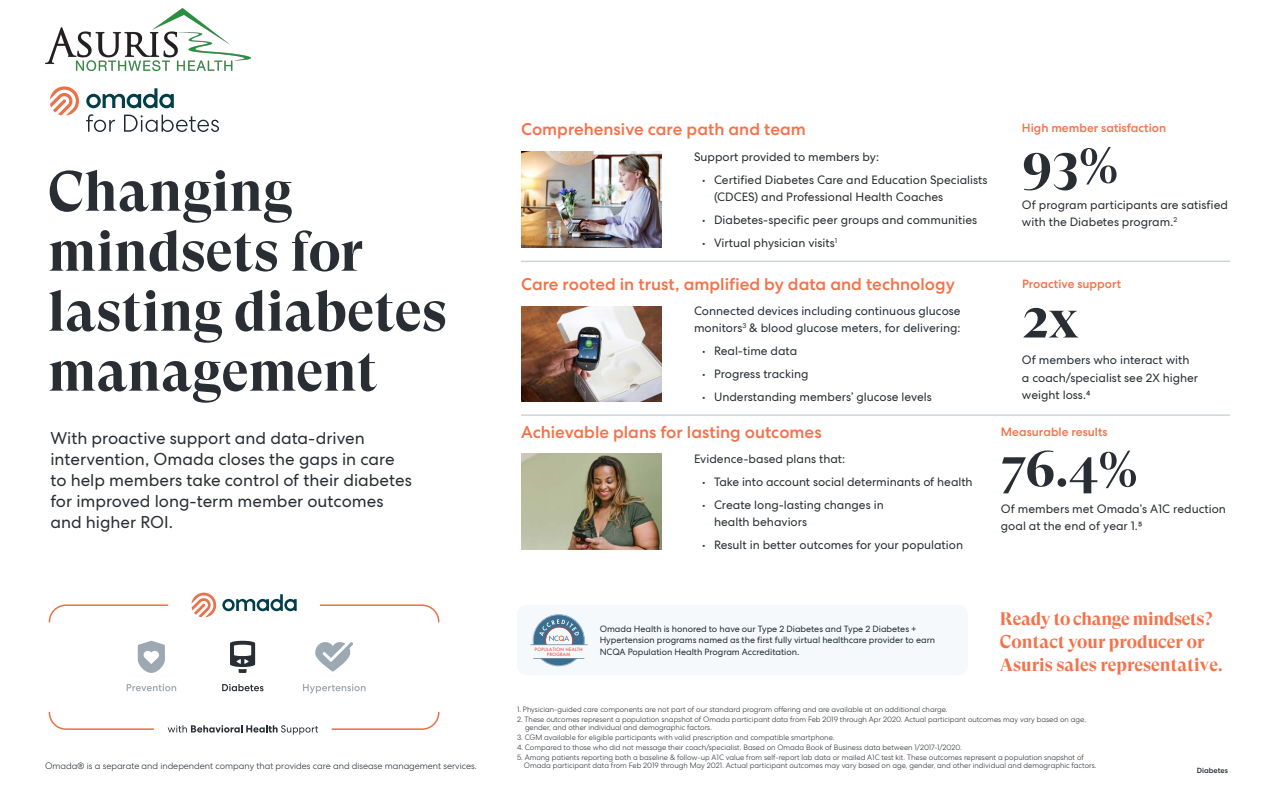
<style>
.page{position:relative;width:1280px;height:800px;background:#fff}
.page>*{position:absolute;margin:0;border:0;box-sizing:border-box;transform-origin:0 0}
.t1{font:700 56px/60px "GT Super Display";color:#282e33}
.t2{font:700 52px "GT Super Display";color:#282e33}
.t3{font:700 18px/23px "GT Super Display";color:#f3724a}
.t4{font:17px/21px "Centra No 2";color:#282e33}
.t5{font:500 17px "Centra No 2";color:#f3724a}
.t6{font:12px/17px "Centra No 2";color:#282e33}
.t7{font:500 12px "Centra No 2";color:#f3724a}
.t8{font:9px/11.5px "Centra No 2";letter-spacing:-.005em;color:#282e33}
.t9{font:300 9px "Centra No 2";color:#282e33}
.t10{font:300 7.5px/8px "Centra No 2";color:#282e33}
.t11{font:500 7.5px "Centra No 2";color:#282e33}
.t12{font:500 4.4px/4.8px "Futura Std";letter-spacing:.08em;color:#e23c26;text-align:center}
.s1{font-style:inherit}
</style>
<div class="page">
<div style="left:517px;top:605px;width:451px;height:70px;background:#f5f9fc;border-radius:10px"></div>
<svg style="left:541px;top:659px;width:36px;height:7px"></svg>
<hr style="left:533px;top:658px;width:51px;height:1px;background:#3b6e8f">
<hr style="left:531px;top:645px;width:57px;height:1px;background:#3b6e8f">
<svg style="left:533px;top:614px;width:52px;height:31px"></svg>
<hr style="left:521px;top:414px;width:709px;height:2px;background:#ced4d9">
<hr style="left:521px;top:261px;width:709px;height:1px;background:#ced4d9">
<img style="left:521px;top:151px;width:141px;height:96px">
<img style="left:521px;top:306px;width:141px;height:96px">
<img style="left:521px;top:454px;width:141px;height:96px">
<svg style="left:168px;top:725px;width:150px;height:10px"></svg>
<svg style="left:332px;top:712px;width:107px;height:18px"></svg>
<svg style="left:49px;top:712px;width:105px;height:18px"></svg>
<svg style="left:191px;top:592px;width:106px;height:25px"></svg>
<svg style="left:49px;top:604px;width:119px;height:19px"></svg>
<svg style="left:320px;top:604px;width:119px;height:19px"></svg>
<svg style="left:230px;top:641px;width:25px;height:32px"></svg>
<svg style="left:222px;top:684px;width:42px;height:7px"></svg>
<svg style="left:315px;top:642px;width:38px;height:30px"></svg>
<svg style="left:303px;top:684px;width:63px;height:9px"></svg>
<svg style="left:127px;top:684px;width:49px;height:7px"></svg>
<svg style="left:138px;top:641px;width:27px;height:32px"></svg>
<svg style="left:86px;top:88px;width:88px;height:20px"></svg>
<svg style="left:50px;top:86px;width:29px;height:30px"></svg>
<svg style="left:86px;top:114px;width:29px;height:18px"></svg>
<svg style="left:124px;top:115px;width:95px;height:17px"></svg>
<img style="left:46px;top:8px;width:204px;height:62px">
<h1 class="t1" style="left:48px;top:163px;width:400px">Changing mindsets for lasting diabetes management</h1>
<h3 class="t4" style="left:50px;top:427px;width:363px">With proactive support and data-driven intervention, Omada closes the gaps in care to help members take control of their diabetes for improved long-term member outcomes and higher ROI.</h3>
<p class="t9" style="left:45px;top:761px;width:433px">Omada® is a separate and independent company that provides care and disease management services.</p>
<h3 class="t5" style="left:521px;top:119px;width:286px">Comprehensive care path and team</h3>
<h3 class="t7" style="left:1022px;top:121px;width:146px">High member satisfaction</h3>
<h2 class="t2" style="left:1022px;top:137px;width:98px">93%</h2>
<h3 class="t6" style="left:1022px;top:197px;width:208px">Of program participants are satisfied with the Diabetes program.<sup>2</sup></h3>
<h3 class="t6" style="left:694px;top:148px;width:187px">Support provided to members by:</h3>
<h3 class="t6" style="left:714px;top:171px;width:275px;text-indent:-12px">• Certified Diabetes Care and Education Specialists (CDCES) and Professional Health Coaches</h3>
<h3 class="t6" style="left:702px;top:211px;width:277px">• Diabetes-specific peer groups and communities</h3>
<h3 class="t6" style="left:702px;top:234px;width:137px">• Virtual physician visits<sup>1</sup></h3>
<h3 class="t5" style="left:521px;top:274px;width:435px">Care rooted in trust, amplified by data and technology</h3>
<h3 class="t6" style="left:694px;top:303px;width:268px">Connected devices including continuous glucose monitors<sup>3</sup> &amp; blood glucose meters, for delivering:</h3>
<h3 class="t6" style="left:702px;top:343px;width:97px">• Real-time data</h3>
<h3 class="t6" style="left:702px;top:366px;width:108px">• Progress tracking</h3>
<h3 class="t6" style="left:702px;top:389px;width:231px">• Understanding members’ glucose levels</h3>
<h3 class="t5" style="left:521px;top:422px;width:302px">Achievable plans for lasting outcomes</h3>
<h3 class="t6" style="left:694px;top:451px;width:153px">Evidence-based plans that:</h3>
<h3 class="t6" style="left:702px;top:474px;width:272px">• Take into account social determinants of health</h3>
<h3 class="t6" style="left:714px;top:497px;width:171px;text-indent:-12px">• Create long-lasting changes in health behaviors</h3>
<h3 class="t6" style="left:702px;top:537px;width:263px">• Result in better outcomes for your population</h3>
<p class="t12" style="left:535px;top:647px;width:49px">POPULATION HEALTH<br>PROGRAM</p>
<p class="t8" style="left:600px;top:623px;width:337px">Omada Health is honored to have our Type 2 Diabetes and Type 2 Diabetes +<br>Hypertension programs named as the first fully virtual healthcare provider to earn<br>NCQA Population Health Program Accreditation.</p>
<h3 class="t7" style="left:1022px;top:276px;width:101px">Proactive support</h3>
<h2 class="t2" style="left:1022px;top:292px;width:58px">2x</h2>
<h3 class="t6" style="left:1022px;top:352px;width:178px">Of members who interact with a coach/specialist see 2X higher weight loss.⁴</h3>
<h3 class="t7" style="left:1001px;top:425px;width:108px">Measurable results</h3>
<h2 class="t2" style="left:1001px;top:441px;width:139px">76.4%</h2>
<h3 class="t6" style="left:1001px;top:500px;width:227px">Of members met Omada’s A1C reduction goal at the end of year 1.⁵</h3>
<h3 class="t3" style="left:1000px;top:608px;width:224px"><span class="s1">Ready to change mindsets?<br>Contact your</span> producer or<br>Asuris sales representative.</h3>
<p class="t10" style="left:517px;top:706px;width:432px">1. Physician-guided care components are not part of our standard program offering and are available at an additional charge.</p>
<p class="t10" style="left:525px;top:716px;width:563px;text-indent:-8px">2. These outcomes represent a population snapshot of Omada participant data from Feb 2019 through Apr 2020. Actual participant outcomes may vary based on age, gender, and other individual and demographic factors.</p>
<p class="t10" style="left:517px;top:734px;width:319px">3. CGM available for eligible participants with valid prescription and compatible smartphone.</p>
<p class="t10" style="left:517px;top:744px;width:446px">4. Compared to those who did not message their coach/specialist. Based on Omada Book of Business data between 1/2017-1/2020.</p>
<p class="t10" style="left:524px;top:754px;width:574px;text-indent:-7px">5. Among patients reporting both a baseline &amp; follow-up A1C value from self-report lab data or mailed A1C test kit. These outcomes represent a population snapshot of<br>Omada participant data from Feb 2019 through May 2021. Actual participant outcomes may vary based on age, gender, and other individual and demographic factors.</p>
<p class="t11" style="left:1197px;top:766px;width:33px">Diabetes</p>
</div>
